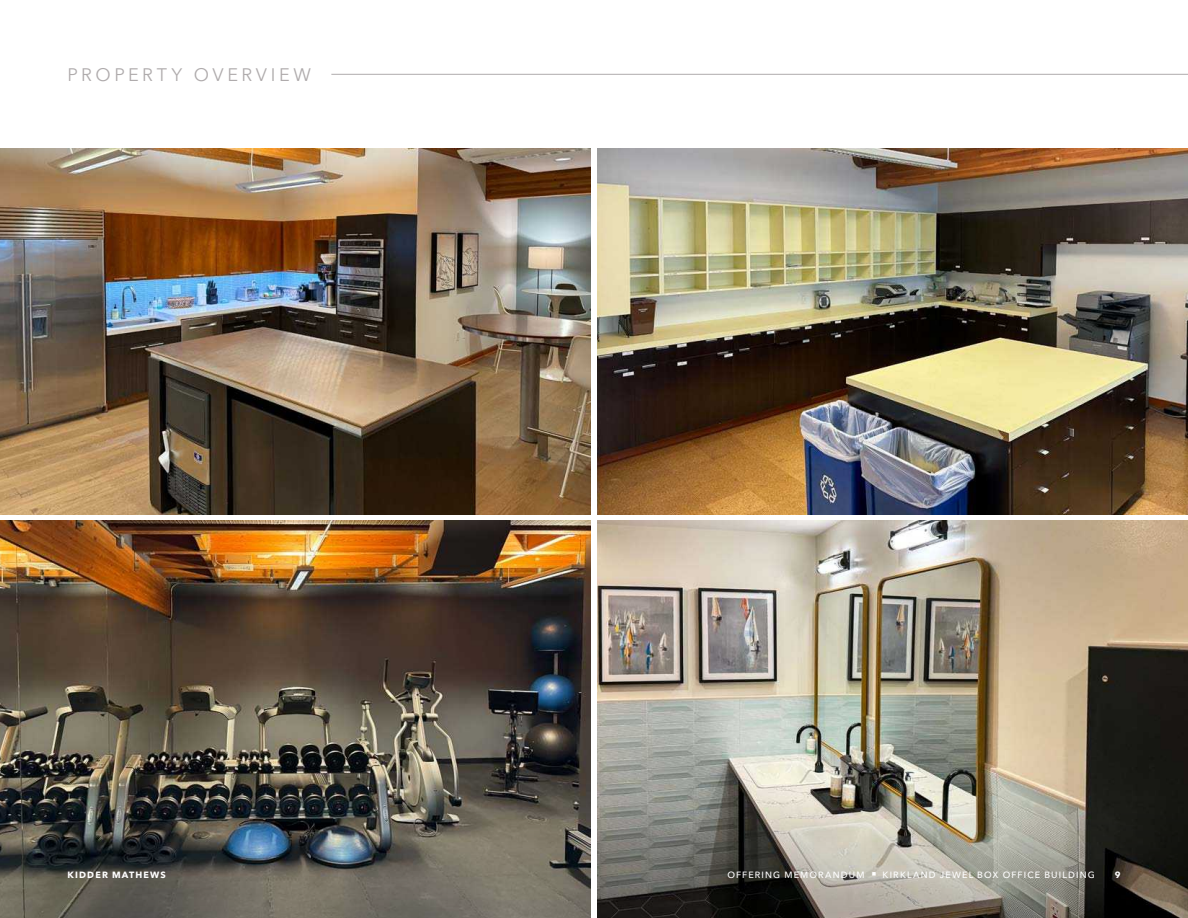
<style>
.page{position:relative;width:1188px;height:918px;background:#fff}
.page>*{position:absolute;margin:0;border:0;box-sizing:border-box;transform-origin:0 0}
.Section_Identifier_-_Sterling_2023{font:18px "Avenir Next LT Pro";letter-spacing:.2em;color:#afabac}
.t1{font:500 9px "Avenir Next LT Pro";letter-spacing:.13em;color:#fff}
.t2{font:700 9px "Avenir Next LT Pro";letter-spacing:.13em;color:#fff}
</style>
<div class="page">
<img style="left:0;top:149px;width:591px;height:365px">
<img style="left:597px;top:149px;width:591px;height:365px">
<img style="left:0;top:521px;width:591px;height:278px">
<img style="left:597px;top:521px;width:591px;height:278px">
<svg style="left:0;top:799px;width:591px;height:119px;background:#585852"></svg>
<svg style="left:597px;top:799px;width:591px;height:119px;background:#75726a"></svg>
<hr style="left:331px;top:74px;width:857px;height:1px;background:#afabac">
<p class="Section_Identifier_-_Sterling_2023" style="left:68px;top:64px;width:245px">PROPERTY OVERVIEW</p>
<p class="t2" style="left:68px;top:869px;width:100px">KIDDER MATHEWS</p>
<p class="t1" style="left:727px;top:869px;width:369px">OFFERING MEMORANDUM ■ KIRKLAND JEWEL BOX OFFICE BUILDING</p>
<p class="t2" style="left:1115px;top:869px;width:7px">9</p>
</div>
